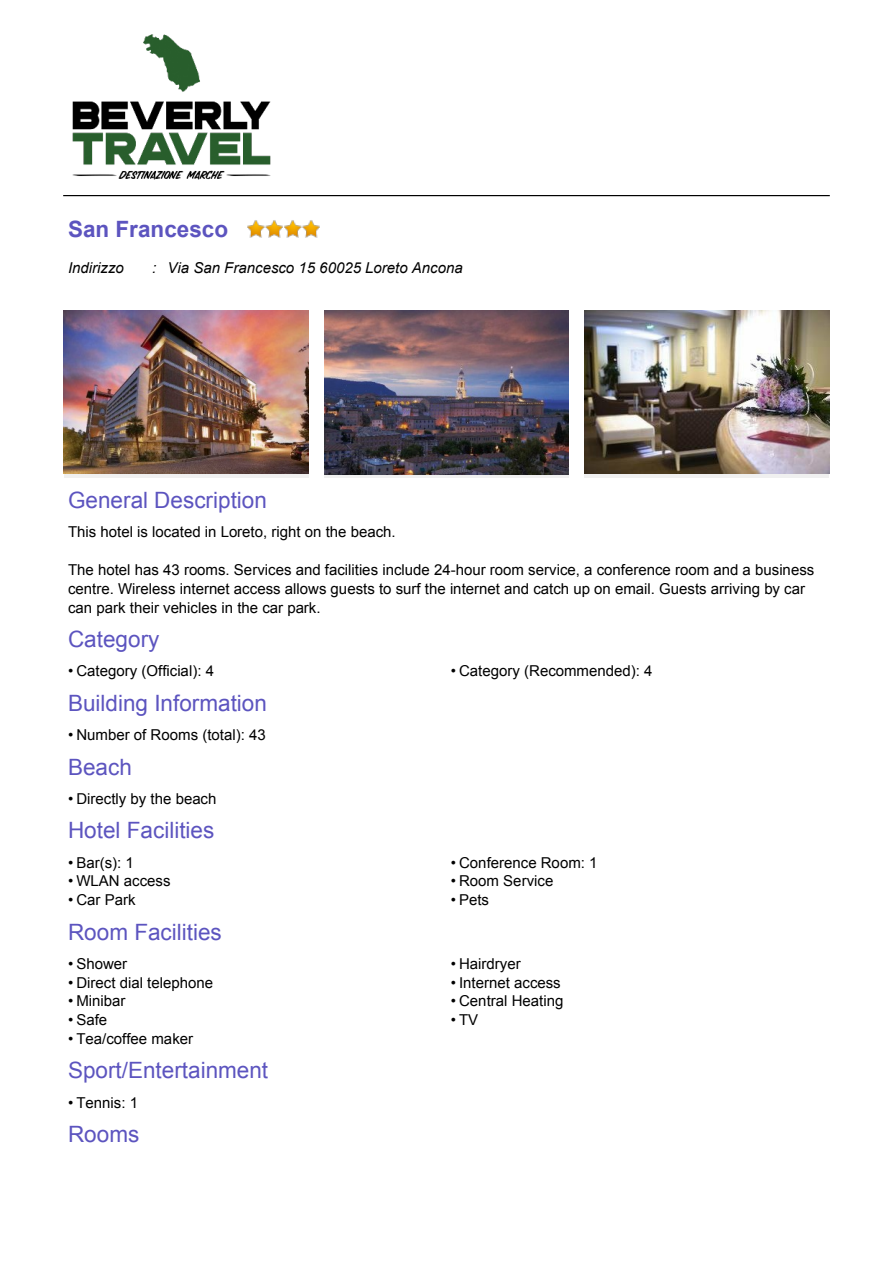
<style>
.page{position:relative;width:893px;height:1263px;background:#fff}
.page>*{position:absolute;margin:0;border:0;box-sizing:border-box;transform-origin:0 0}
.t1{font:22.5px "Arial";color:#5c54bf}
.t2{font:700 22.5px "Arial";color:#5c54bf}
.t3{font:15px/18.8px "Arial";color:#000}
.t4{font:italic 15px "Arial";color:#000}
</style>
<div class="page">
<div style="left:584px;top:311px;width:245px;height:167px;background:#f0f0f0"></div>
<div style="left:324px;top:311px;width:245px;height:167px;background:linear-gradient(to right,#f0f0f0,#f0f0f0)"></div>
<svg style="left:64px;top:473px;width:245px;height:5px"></svg>
<hr style="left:64px;top:195px;width:765px;height:1px;background:#000">
<img style="left:247px;top:220px;width:73px;height:17px">
<img style="left:64px;top:311px;width:245px;height:162px">
<img style="left:324px;top:311px;width:245px;height:163px">
<img style="left:584px;top:311px;width:245px;height:163px">
<img style="left:63px;top:34px;width:208px;height:162px">
<h1 class="t2" style="left:68px;top:220px;width:162px">San Francesco</h1>
<p class="t4" style="left:68px;top:262px;width:57px">Indirizzo</p>
<p class="t4" style="left:152px;top:262px;width:312px">: Via San Francesco 15 60025 Loreto Ancona</p>
<h1 class="t1" style="left:68px;top:492px;width:200px">General Description</h1>
<p class="t3" style="left:68px;top:524px;width:329px">This hotel is located in Loreto, right on the beach.</p>
<p class="t3" style="left:68px;top:562px;width:748px">The hotel has 43 rooms. Services and facilities include 24-hour room service, a conference room and a business centre. Wireless internet access allows guests to surf the internet and catch up on email. Guests arriving by car can park their vehicles in the car park.</p>
<h1 class="t1" style="left:68px;top:631px;width:93px">Category</h1>
<p class="t3" style="left:68px;top:663px;width:147px">• Category (Official): 4</p>
<p class="t3" style="left:451px;top:663px;width:203px">• Category (Recommended): 4</p>
<h1 class="t1" style="left:68px;top:694px;width:200px">Building Information</h1>
<p class="t3" style="left:68px;top:727px;width:199px">• Number of Rooms (total): 43</p>
<h1 class="t1" style="left:68px;top:758px;width:65px">Beach</h1>
<p class="t3" style="left:68px;top:790px;width:150px">• Directly by the beach</p>
<h1 class="t1" style="left:68px;top:822px;width:148px">Hotel Facilities</h1>
<p class="t3" style="left:68px;top:854px;width:67px">• Bar(s): 1</p>
<p class="t3" style="left:451px;top:854px;width:148px">• Conference Room: 1</p>
<p class="t3" style="left:68px;top:873px;width:104px">• WLAN access</p>
<p class="t3" style="left:451px;top:873px;width:104px">• Room Service</p>
<p class="t3" style="left:68px;top:892px;width:69px">• Car Park</p>
<p class="t3" style="left:451px;top:892px;width:40px">• Pets</p>
<h1 class="t1" style="left:68px;top:923px;width:155px">Room Facilities</h1>
<p class="t3" style="left:68px;top:955px;width:61px">• Shower</p>
<p class="t3" style="left:451px;top:955px;width:72px">• Hairdryer</p>
<p class="t3" style="left:68px;top:974px;width:147px">• Direct dial telephone</p>
<p class="t3" style="left:451px;top:974px;width:112px">• Internet access</p>
<p class="t3" style="left:68px;top:993px;width:59px">• Minibar</p>
<p class="t3" style="left:451px;top:993px;width:114px">• Central Heating</p>
<p class="t3" style="left:68px;top:1012px;width:41px">• Safe</p>
<p class="t3" style="left:451px;top:1012px;width:29px">• TV</p>
<p class="t3" style="left:68px;top:1030px;width:127px">• Tea/coffee maker</p>
<h1 class="t1" style="left:68px;top:1062px;width:202px">Sport/Entertainment</h1>
<p class="t3" style="left:68px;top:1094px;width:72px">• Tennis: 1</p>
<h1 class="t1" style="left:68px;top:1126px;width:73px">Rooms</h1>
</div>
